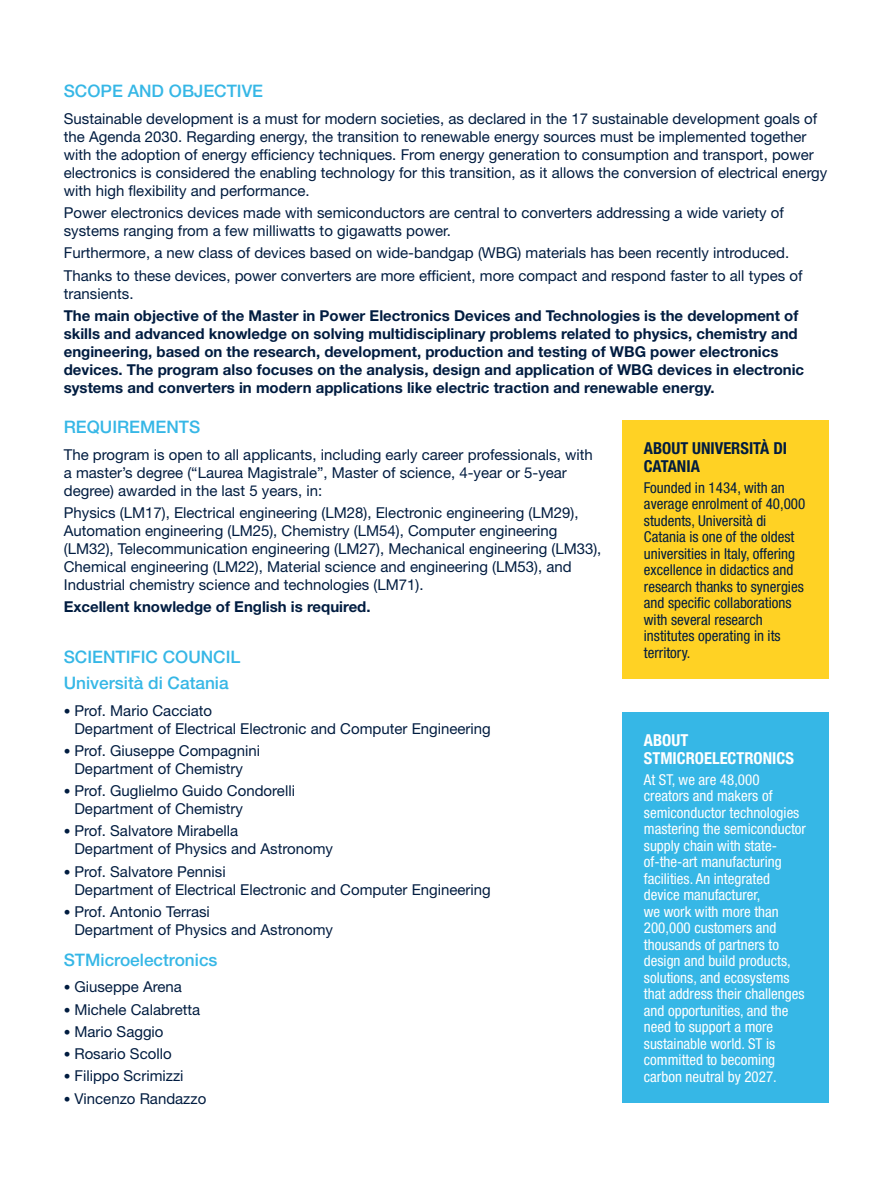
<style>
.page{position:relative;width:893px;height:1188px;background:#fff}
.page>*{position:absolute;margin:0;border:0;box-sizing:border-box;transform-origin:0 0}
.SUBCROSS_HEADING_wit{font:500 17.25px "Helvetica Neue LT Std";color:#36b7e6}
.TITLE_LEVEL1_WHITE{font:700 condensed 16.5px/18px "Helvetica Neue LT Std";color:#001c40}
.TITLE_LEVEL1_WHITE-2{font:700 condensed 16.5px/18px "Helvetica Neue LT Std";color:#fff}
.STANDARD_TEXT{font:15px/18px "Helvetica Neue LT Std";color:#001c40}
.STANDARD_TEXT-2{font:700 15px/18px "Helvetica Neue LT Std";color:#001c40}
.TEXT_WHITE{font:condensed 15px/16.5px "Helvetica Neue LT Std";color:#fff}
.TEXT_WHITE-2{font:condensed 15px/16.5px "Helvetica Neue LT Std";color:#001c40}
.s1{font-size:13.5px}
</style>
<div class="page">
<div style="left:623px;top:421px;width:206px;height:258px;background:#ffd224"></div>
<div style="left:623px;top:713px;width:206px;height:390px;background:#36b7e6"></div>
<p class="SUBCROSS_HEADING_wit" style="left:64px;top:81px;width:201px">SCOPE AND OBJECTIVE</p>
<p class="STANDARD_TEXT" style="left:64px;top:109px;width:765px">Sustainable development is a must for modern societies, as declared in the 17 sustainable development goals of the Agenda 2030. Regarding energy, the transition to renewable energy sources must be implemented together with the adoption of energy efficiency techniques. From energy generation to consumption and transport, power electronics is considered the enabling technology for this transition, as it allows the conversion of electrical energy with high flexibility and performance.</p>
<p class="STANDARD_TEXT" style="left:64px;top:204px;width:722px">Power electronics devices made with semiconductors are central to converters addressing a wide variety of systems ranging from a few milliwatts to gigawatts power.</p>
<p class="STANDARD_TEXT" style="left:64px;top:244px;width:727px">Furthermore, a new class of devices based on wide-bandgap (WBG) materials has been recently introduced.</p>
<p class="STANDARD_TEXT" style="left:64px;top:266px;width:740px">Thanks to these devices, power converters are more efficient, more compact and respond faster to all types of transients.</p>
<p class="STANDARD_TEXT-2" style="left:64px;top:306px;width:742px">The main objective of the Master in Power Electronics Devices and Technologies is the development of skills and advanced knowledge on solving multidisciplinary problems related to physics, chemistry and engineering, based on the research, development, production and testing of WBG power electronics devices. The program also focuses on the analysis, design and application of WBG devices in electronic systems and converters in modern applications like electric traction and renewable energy.</p>
<p class="SUBCROSS_HEADING_wit" style="left:64px;top:417px;width:138px">REQUIREMENTS</p>
<p class="STANDARD_TEXT" style="left:64px;top:445px;width:530px">The program is open to all applicants, including early career professionals, with a master’s degree (“Laurea Magistrale”, Master of science, 4-year or 5-year degree) awarded in the last 5 years, in:</p>
<p class="STANDARD_TEXT" style="left:64px;top:503px;width:539px">Physics (LM17), Electrical engineering (LM28), Electronic engineering (LM29), Automation engineering (LM25), Chemistry (LM54), Computer engineering (LM32), Telecommunication engineering (LM27), Mechanical engineering (LM33), Chemical engineering (LM22), Material science and engineering (LM53), and Industrial chemistry science and technologies (LM71).</p>
<p class="STANDARD_TEXT-2" style="left:64px;top:598px;width:308px">Excellent knowledge of English is required.</p>
<p class="SUBCROSS_HEADING_wit" style="left:64px;top:646px;width:178px">SCIENTIFIC COUNCIL</p>
<p class="SUBCROSS_HEADING_wit" style="left:64px;top:673px;width:166px">Università di Catania</p>
<p class="STANDARD_TEXT" style="left:74px;top:701px;width:418px;text-indent:-11px"><span class="s1">•</span> Prof. Mario Cacciato<br>Department of Electrical Electronic and Computer Engineering</p>
<p class="STANDARD_TEXT" style="left:64px;top:741px;width:198px;text-align:center"><span class="s1">•</span> Prof. Giuseppe Compagnini<br>Department of Chemistry</p>
<p class="STANDARD_TEXT" style="left:74px;top:782px;width:222px;text-indent:-11px"><span class="s1">•</span> Prof. Guglielmo Guido Condorelli<br>Department of Chemistry</p>
<p class="STANDARD_TEXT" style="left:74px;top:822px;width:260px;text-indent:-11px"><span class="s1">•</span> Prof. Salvatore Mirabella<br>Department of Physics and Astronomy</p>
<p class="STANDARD_TEXT" style="left:74px;top:862px;width:418px;text-indent:-11px"><span class="s1">•</span> Prof. Salvatore Pennisi<br>Department of Electrical Electronic and Computer Engineering</p>
<p class="STANDARD_TEXT" style="left:74px;top:902px;width:260px;text-indent:-11px"><span class="s1">•</span> Prof. Antonio Terrasi<br>Department of Physics and Astronomy</p>
<p class="SUBCROSS_HEADING_wit" style="left:64px;top:949px;width:155px">STMicroelectronics</p>
<p class="STANDARD_TEXT" style="left:64px;top:978px;width:120px"><span class="s1">•</span> Giuseppe Arena</p>
<p class="STANDARD_TEXT" style="left:64px;top:1000px;width:138px"><span class="s1">•</span> Michele Calabretta</p>
<p class="STANDARD_TEXT" style="left:64px;top:1022px;width:101px"><span class="s1">•</span> Mario Saggio</p>
<p class="STANDARD_TEXT" style="left:64px;top:1044px;width:109px"><span class="s1">•</span> Rosario Scollo</p>
<p class="STANDARD_TEXT" style="left:64px;top:1067px;width:121px"><span class="s1">•</span> Filippo Scrimizzi</p>
<p class="STANDARD_TEXT" style="left:64px;top:1089px;width:144px"><span class="s1">•</span> Vincenzo Randazzo</p>
<p class="TITLE_LEVEL1_WHITE" style="left:644px;top:439px;width:145px">ABOUT UNIVERSITÀ DI<br>CATANIA</p>
<p class="TEXT_WHITE-2" style="left:644px;top:479px;width:163px">Founded in 1434, with an average enrolment of 40,000 students, Università di<br>Catania is one of the oldest universities in Italy, offering excellence in didactics and research thanks to synergies and specific collaborations with several research institutes operating in its territory.</p>
<p class="TITLE_LEVEL1_WHITE-2" style="left:644px;top:731px;width:151px">ABOUT<br>STMICROELECTRONICS</p>
<p class="TEXT_WHITE" style="left:644px;top:771px;width:164px">At ST, we are 48,000 creators and makers of semiconductor technologies mastering the semiconductor supply chain with state&shy;of-the-art manufacturing facilities. An integrated device manufacturer,<br>we work with more than<br>200,000 customers and thousands of partners to design and build products, solutions, and ecosystems that address their challenges and opportunities, and the need to support a more sustainable world. ST is committed to becoming carbon neutral by 2027.</p>
</div>
